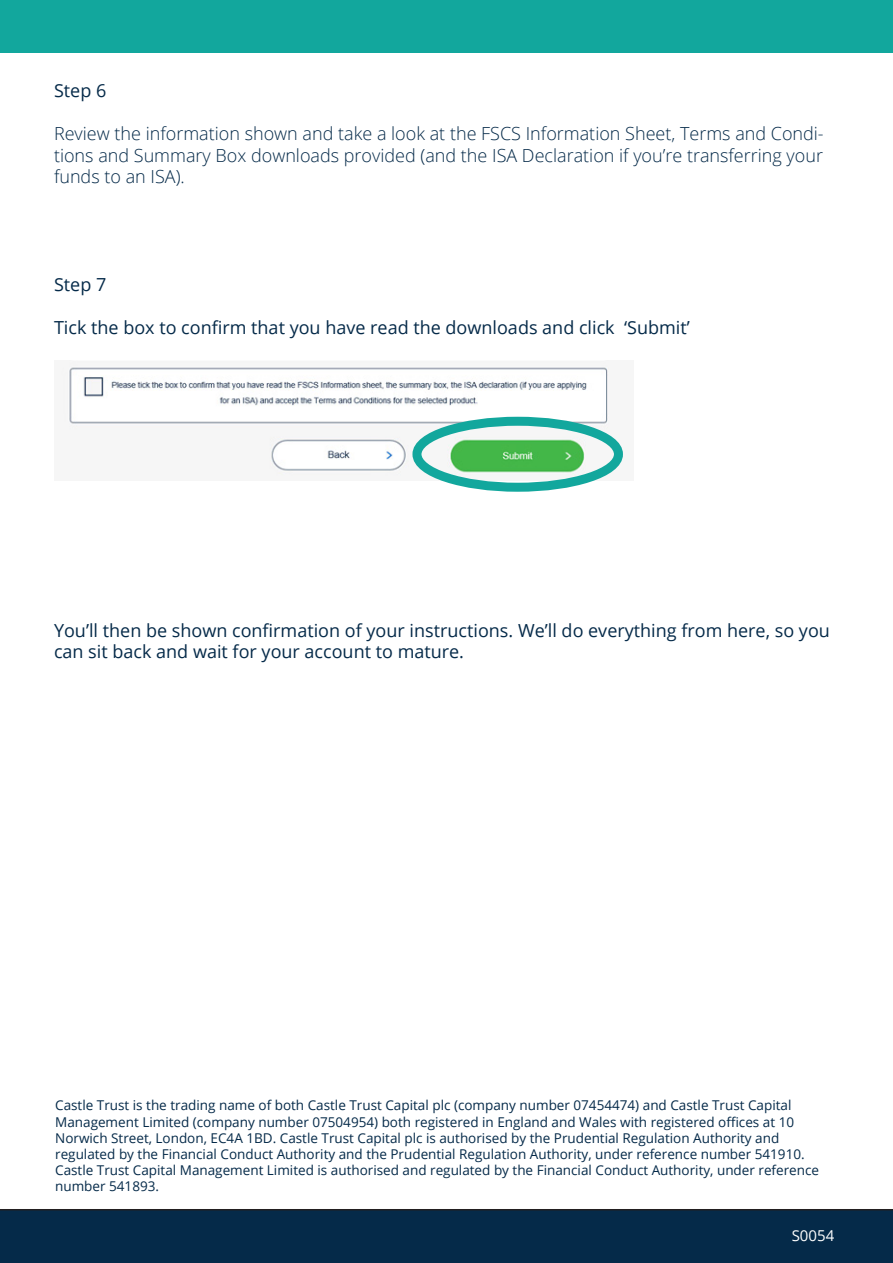
<style>
.page{position:relative;width:893px;height:1263px;background:#fff}
.page>*{position:absolute;margin:0;border:0;box-sizing:border-box;transform-origin:0 0}
.t1{font:18px/21.6px "Open Sans";color:#052a49}
.t2{font:300 18px/21.6px "Open Sans";color:#052a49;text-align:justify}
.t3{font:15px "Open Sans";color:#fff}
.t4{font:13.5px/16.2px "Open Sans";color:#052a49}
.s1{color:#052a49}
</style>
<div class="page">
<div style="left:0;top:0;width:893px;height:52px;background:#12a79d"></div>
<div style="left:0;top:1209px;width:893px;height:54px;background:#052a49"></div>
<img style="left:63px;top:367px;width:560px;height:113px">
<div style="left:412px;top:417px;width:211px;height:75px;border:9px solid #12a79d;border-radius:50%"></div>
<p class="t1" style="left:54px;top:79px;width:54px">Step 6</p>
<p class="t2" style="left:54px;top:122px;width:771px">Review the information shown and take a look at the FSCS Information Sheet, Terms and Condi&shy;tions and Summary Box downloads provided (and the ISA Declaration if you’re transferring your funds to an ISA).</p>
<p class="t1" style="left:54px;top:273px;width:54px">Step 7</p>
<p class="t1" style="left:54px;top:317px;width:637px">Tick the box to confirm that you have read the downloads and click ‘Submit’</p>
<p class="t1" style="left:54px;top:619px;width:777px">You’ll then be shown confirmation of your instructions. We’ll do everything from here, so you can sit back and wait for your account to mature.</p>
<p class="t4" style="left:55px;top:1097px;width:765px">Castle Trust is the trading name of both Castle Trust Capital plc (company number 07454474) and Castle Trust Capital Management Limited (company number 07504954) both registered in England and Wales with registered offices at 10<br>Norwich Street, London, EC4A 1BD. Castle Trust Capital plc is authorised by the Prudential Regulation Authority and regulated by the Financial Conduct Authority and the Prudential Regulation Authority, under reference number 541910.<br>Castle Trust Capital Management Limited is authorised and regulated by the Financial Conduct Authority, under reference number 541893.</p>
<p class="t3" style="left:783px;top:1225px;width:52px"><span class="s1">S</span>S0054</p>
</div>
